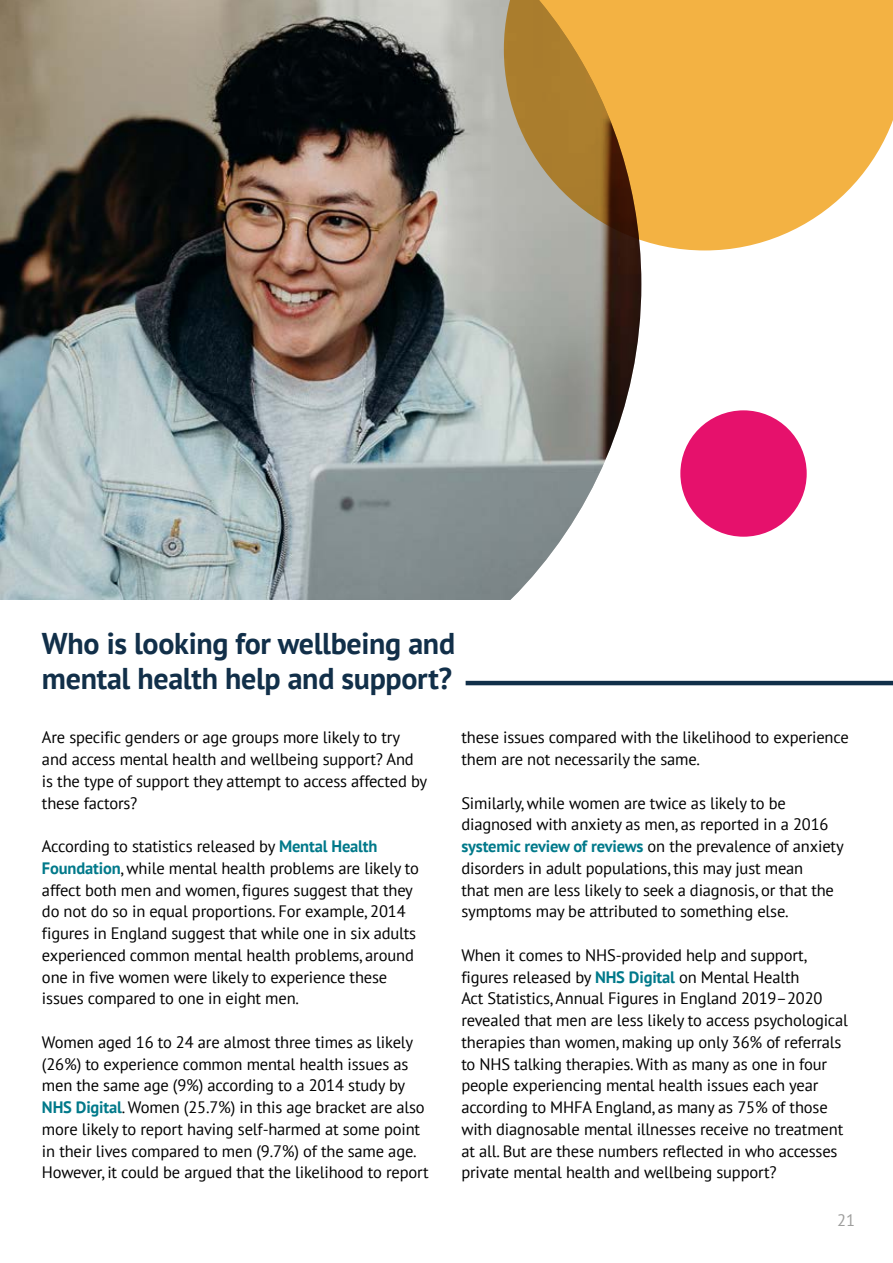
<style>
.page{position:relative;width:893px;height:1263px;background:#fff}
.page>*{position:absolute;margin:0;border:0;box-sizing:border-box;transform-origin:0 0}
.t1{font:700 30px/34.5px "PT Sans";letter-spacing:-.01em;color:#112f49}
.t2{font:16.5px/21.8px "PT Sans";letter-spacing:-.01em;color:#000}
.t3{font:16.5px "PT Sans";color:#9d9d9c}
.s1{font-weight:700;color:#00798a}
</style>
<div class="page">
<img style="left:0;top:0;width:641px;height:600px">
<hr style="left:466px;top:681px;width:427px;height:4px;background:#112f49">
<svg style="left:504px;top:0;width:389px;height:250px;background:#deab53"></svg>
<div style="left:680px;top:410px;width:127px;height:127px;background:#e6116c;border-radius:50%"></div>
<h1 class="t1" style="left:42px;top:626px;width:415px">Who is looking for wellbeing and mental health help and support?</h1>
<p class="t2" style="left:42px;top:726px;width:387px">Are specific genders or age groups more likely to try and access mental health and wellbeing support? And is the type of support they attempt to access affected by these factors?</p>
<p class="t2" style="left:42px;top:835px;width:378px">According to statistics released by <span class="s1">Mental Health Foundation</span>, while mental health problems are likely to affect both men and women, figures suggest that they do not do so in equal proportions. For example, 2014 figures in England suggest that while one in six adults experienced common mental health problems, around one in five women were likely to experience these issues compared to one in eight men.</p>
<p class="t2" style="left:42px;top:1031px;width:388px">Women aged 16 to 24 are almost three times as likely (26%) to experience common mental health issues as men the same age (9%) according to a 2014 study by <span class="s1">NHS Digital</span>. Women (25.7%) in this age bracket are also more likely to report having self-harmed at some point in their lives compared to men (9.7%) of the same age.<br>However, it could be argued that the likelihood to report</p>
<p class="t2" style="left:461px;top:726px;width:389px">these issues compared with the likelihood to experience them are not necessarily the same.</p>
<p class="t2" style="left:461px;top:791px;width:384px">Similarly, while women are twice as likely to be diagnosed with anxiety as men, as reported in a 2016 <span class="s1">systemic review of reviews</span> on the prevalence of anxiety disorders in adult populations, this may just mean<br>that men are less likely to seek a diagnosis, or that the symptoms may be attributed to something else.</p>
<p class="t2" style="left:461px;top:944px;width:388px">When it comes to NHS-provided help and support, figures released by <span class="s1">NHS Digital</span> on Mental Health<br>Act Statistics, Annual Figures in England 2019–2020 revealed that men are less likely to access psychological therapies than women, making up only 36% of referrals to NHS talking therapies. With as many as one in four people experiencing mental health issues each year according to MHFA England, as many as 75% of those with diagnosable mental illnesses receive no treatment at all. But are these numbers reflected in who accesses private mental health and wellbeing support?</p>
<p class="t3" style="left:837px;top:1210px;width:19px">21</p>
</div>
